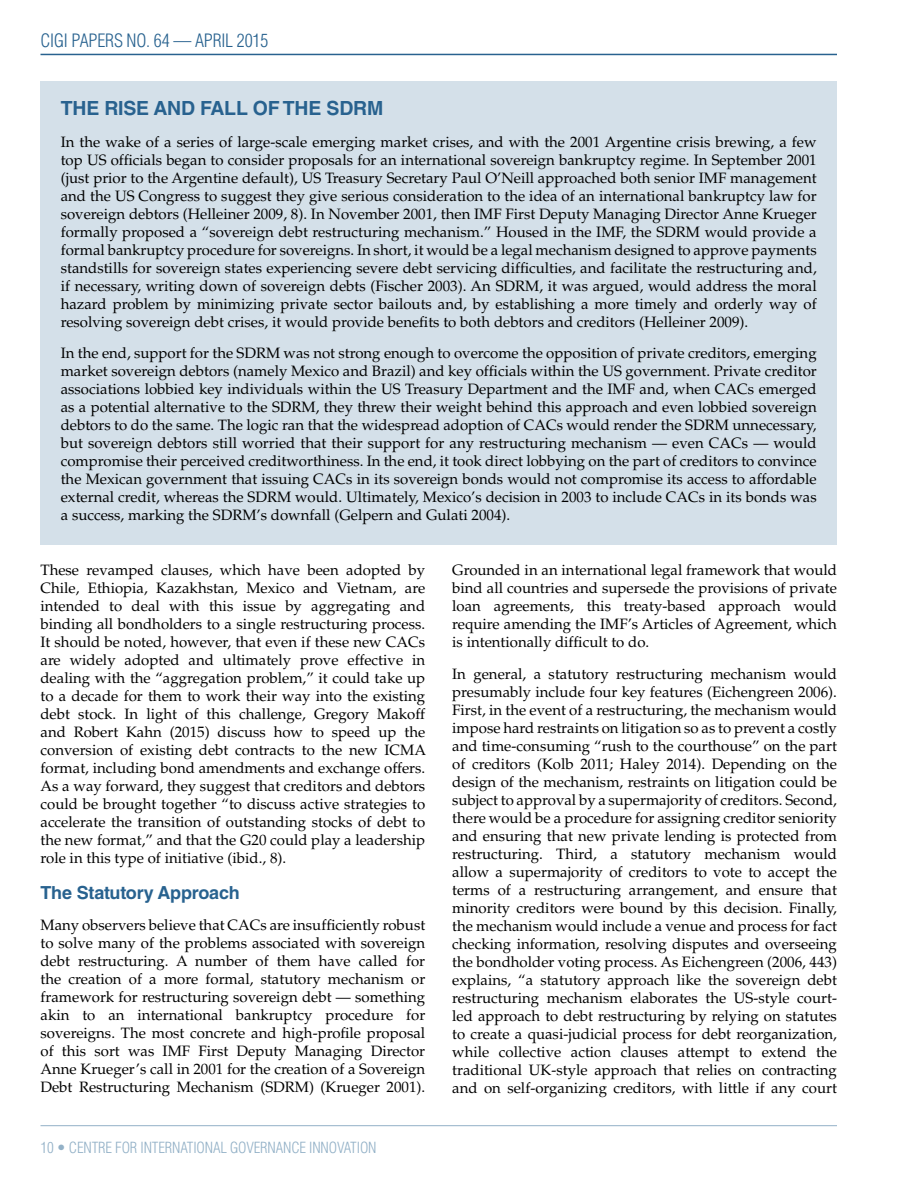
<style>
.page{position:relative;width:918px;height:1188px;background:#fff}
.page>*{position:absolute;margin:0;border:0;box-sizing:border-box;transform-origin:0 0}
.t1{font:700 19.5px "Helvetica LT Std";letter-spacing:-.01em;color:#28628f}
.t2{font:300 condensed 18px "Helvetica LT Std";letter-spacing:-.01em;color:#28628f}
.t3{font:700 18px "Helvetica LT Std";letter-spacing:-.01em;color:#28628f}
.t4{font:15px/18px "Palatino LT Std";color:#000;text-align:justify}
.t5{font:300 condensed 15px "Helvetica LT Std";letter-spacing:-.01em;color:#93b1c7}
</style>
<div class="page">
<hr style="left:40px;top:54px;width:797px;height:1px;background:#28628f">
<hr style="left:40px;top:1125px;width:797px;height:1px;background:#93b1c7">
<div style="left:40px;top:81px;width:797px;height:463px;background:#d4e0e9"></div>
<p class="t2" style="left:40px;top:29px;width:49px">CIGI PAPERS</p>
<p class="t2" style="left:127px;top:29px;width:86px">NO . 64 — APRIL</p>
<p class="t2" style="left:237px;top:29px;width:33px">2015</p>
<h1 class="t1" style="left:61px;top:96px;width:324px">THE RISE AND FALL OF THE SDRM</h1>
<p class="t4" style="left:61px;top:133px;width:758px">In the wake of a series of large-scale emerging market crises, and with the 2001 Argentine crisis brewing, a few top US officials began to consider proposals for an international sovereign bankruptcy regime. In September 2001 (just prior to the Argentine default), US Treasury Secretary Paul O’Neill approached both senior IMF management and the US Congress to suggest they give serious consideration to the idea of an international bankruptcy law for sovereign debtors (Helleiner 2009, 8). In November 2001, then IMF First Deputy Managing Director Anne Krueger formally proposed a “sovereign debt restructuring mechanism.” Housed in the IMF, the SDRM would provide a formal bankruptcy procedure for sovereigns. In short, it would be a legal mechanism designed to approve payments standstills for sovereign states experiencing severe debt servicing difficulties, and facilitate the restructuring and, if necessary, writing down of sovereign debts (Fischer 2003). An SDRM, it was argued, would address the moral hazard problem by minimizing private sector bailouts and, by establishing a more timely and orderly way of resolving sovereign debt crises, it would provide benefits to both debtors and creditors (Helleiner 2009).</p>
<p class="t4" style="left:61px;top:344px;width:758px">In the end, support for the SDRM was not strong enough to overcome the opposition of private creditors, emerging market sovereign debtors (namely Mexico and Brazil) and key officials within the US government. Private creditor associations lobbied key individuals within the US Treasury Department and the IMF and, when CACs emerged as a potential alternative to the SDRM, they threw their weight behind this approach and even lobbied sovereign debtors to do the same. The logic ran that the widespread adoption of CACs would render the SDRM unnecessary, but sovereign debtors still worried that their support for any restructuring mechanism — even CACs — would compromise their perceived creditworthiness. In the end, it took direct lobbying on the part of creditors to convince the Mexican government that issuing CACs in its sovereign bonds would not compromise its access to affordable external credit, whereas the SDRM would. Ultimately, Mexico’s decision in 2003 to include CACs in its bonds was a success, marking the SDRM’s downfall (Gelpern and Gulati 2004).</p>
<p class="t4" style="left:40px;top:562px;width:387px">These revamped clauses, which have been adopted by Chile, Ethiopia, Kazakhstan, Mexico and Vietnam, are intended to deal with this issue by aggregating and binding all bondholders to a single restructuring process.<br>It should be noted, however, that even if these new CACs are widely adopted and ultimately prove effective in dealing with the “aggregation problem,” it could take up to a decade for them to work their way into the existing debt stock. In light of this challenge, Gregory Makoff and Robert Kahn (2015) discuss how to speed up the conversion of existing debt contracts to the new ICMA format, including bond amendments and exchange offers.<br>As a way forward, they suggest that creditors and debtors could be brought together “to discuss active strategies to accelerate the transition of outstanding stocks of debt to the new format,” and that the G20 could play a leadership role in this type of initiative (ibid., 8).</p>
<p class="t3" style="left:40px;top:881px;width:201px">The Statutory Approach</p>
<p class="t4" style="left:40px;top:916px;width:386px">Many observers believe that CACs are insufficiently robust to solve many of the problems associated with sovereign debt restructuring. A number of them have called for the creation of a more formal, statutory mechanism or framework for restructuring sovereign debt — something akin to an international bankruptcy procedure for sovereigns. The most concrete and high-profile proposal of this sort was IMF First Deputy Managing Director Anne Krueger’s call in 2001 for the creation of a Sovereign Debt Restructuring Mechanism (SDRM) (Krueger 2001).</p>
<p class="t5" style="left:40px;top:1138px;width:338px">10 • CENTRE FOR INTERNATIONAL GOVERNANCE INNOVATION</p>
<p class="t4" style="left:452px;top:562px;width:386px">Grounded in an international legal framework that would bind all countries and supersede the provisions of private loan agreements, this treaty-based approach would require amending the IMF’s Articles of Agreement, which is intentionally difficult to do.</p>
<p class="t4" style="left:452px;top:665px;width:386px">In general, a statutory restructuring mechanism would presumably include four key features (Eichengreen 2006).<br>First, in the event of a restructuring, the mechanism would impose hard restraints on litigation so as to prevent a costly and time-consuming “rush to the courthouse” on the part of creditors (Kolb 2011; Haley 2014). Depending on the design of the mechanism, restraints on litigation could be subject to approval by a supermajority of creditors. Second, there would be a procedure for assigning creditor seniority and ensuring that new private lending is protected from restructuring. Third, a statutory mechanism would allow a supermajority of creditors to vote to accept the terms of a restructuring arrangement, and ensure that minority creditors were bound by this decision. Finally, the mechanism would include a venue and process for fact checking information, resolving disputes and overseeing the bondholder voting process. As Eichengreen (2006, 443) explains, “a statutory approach like the sovereign debt restructuring mechanism elaborates the US-style court&shy;led approach to debt restructuring by relying on statutes to create a quasi-judicial process for debt reorganization, while collective action clauses attempt to extend the traditional UK-style approach that relies on contracting and on self-organizing creditors, with little if any court</p>
</div>
